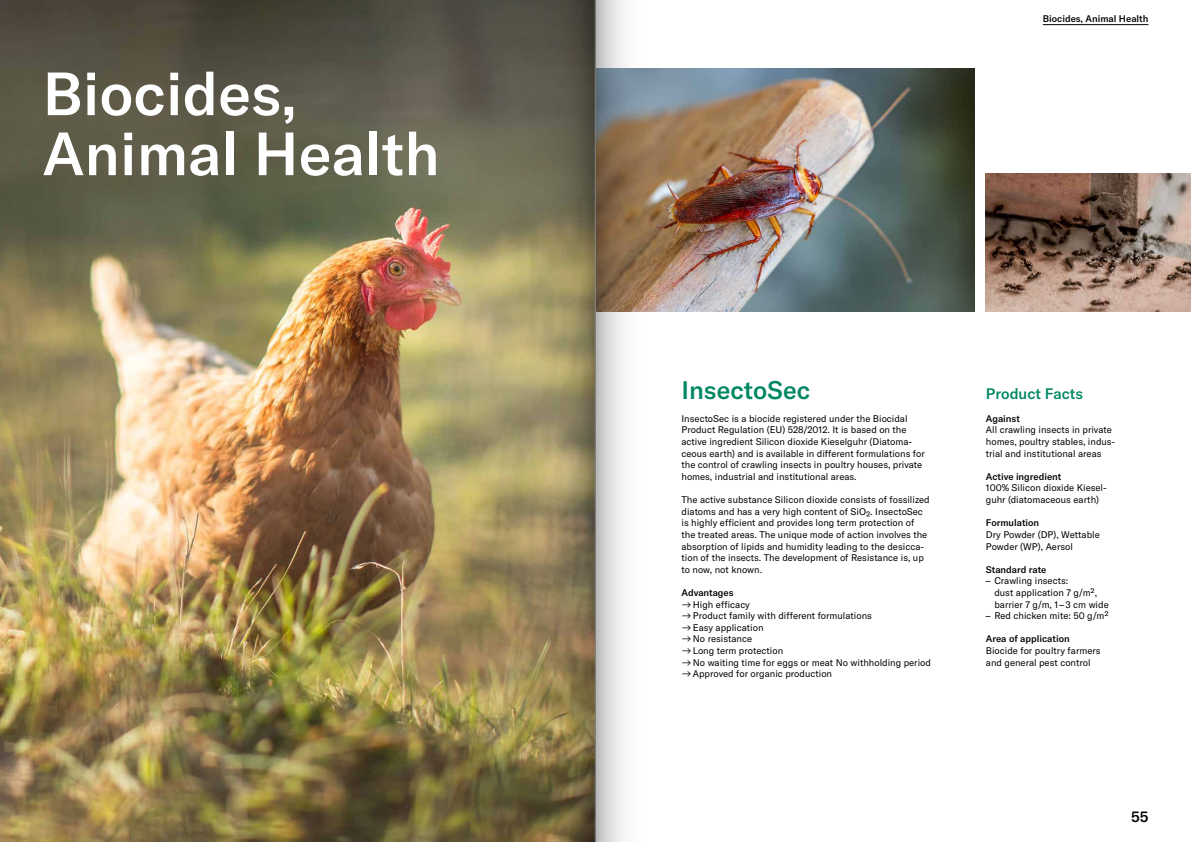
<style>
.page{position:relative;width:1191px;height:842px;background:#fff}
.page>*{position:absolute;margin:0;border:0;box-sizing:border-box;transform-origin:0 0}
.Rubrik_h1{font:500 60px/60px "GT America LCG";color:#fff}
.t1{font:500 25px "GT America LCG";color:#008764}
.t2{font:500 15px "GT America LCG";color:#008764}
.t3{font:500 15px "GT America LCG";color:#000}
.Text{font:9.5px/11.6px "GT America LCG";color:#000}
.h3_First{font:500 9.5px "GT America LCG";color:#000}
</style>
<div class="page">
<hr style="left:1042px;top:24px;width:106px;height:1px;background:#000">
<img style="left:986px;top:174px;width:205px;height:138px">
<img style="left:670px;top:68px;width:304px;height:244px">
<img style="left:0;top:0;width:520px;height:842px">
<svg style="left:596px;top:0;width:74px;height:842px"></svg>
<svg style="left:520px;top:0;width:75px;height:842px;background:#887c57"></svg>
<hr style="left:595px;top:0;width:1px;height:842px;background:#878988">
<p class="Rubrik_h1" style="left:43px;top:60px;width:399px">Biocides,<br>Animal Health</p>
<p class="h3_First" style="left:1042px;top:11px;width:107px">Biocides, Animal Health</p>
<p class="t1" style="left:681px;top:371px;width:130px">InsectoSec</p>
<p class="Text" style="left:681px;top:412px;width:245px">InsectoSec is a biocide registered under the Biocidal Product Regulation (EU) 528/2012. It is based on the active ingredient Silicon dioxide Kieselguhr (Diatoma&shy;ceous earth) and is available in different formulations for the control of crawling insects in poultry houses, private homes, industrial and institutional areas.</p>
<p class="Text" style="left:681px;top:493px;width:250px">The active substance Silicon dioxide consists of fossilized diatoms and has a very high content of SiO₂. InsectoSec is highly efficient and provides long term protection of the treated areas. The unique mode of action involves the absorption of lipids and humidity leading to the desicca&shy;tion of the insects. The development of Resistance is, up to now, not known.</p>
<p class="h3_First" style="left:681px;top:585px;width:54px">Advantages</p>
<p class="Text" style="left:681px;top:598px;width:70px">→High efficacy</p>
<p class="Text" style="left:681px;top:609px;width:192px">→Product family with different formulations</p>
<p class="Text" style="left:681px;top:621px;width:84px">→Easy application</p>
<p class="Text" style="left:681px;top:632px;width:72px">→No resistance</p>
<p class="Text" style="left:681px;top:644px;width:103px">→Long term protection</p>
<p class="Text" style="left:681px;top:656px;width:251px">→No waiting time for eggs or meat No withholding period</p>
<p class="Text" style="left:681px;top:667px;width:152px">→Approved for organic production</p>
<p class="t2" style="left:986px;top:382px;width:99px">Product Facts</p>
<p class="h3_First" style="left:986px;top:411px;width:36px">Against</p>
<p class="Text" style="left:986px;top:424px;width:131px">All crawling insects in private homes, poultry stables, indus&shy;trial and institutional areas</p>
<p class="h3_First" style="left:986px;top:469px;width:77px">Active ingredient</p>
<p class="Text" style="left:986px;top:482px;width:122px">100% Silicon dioxide Kiesel&shy;guhr (diatomaceous earth)</p>
<p class="h3_First" style="left:986px;top:516px;width:55px">Formulation</p>
<p class="Text" style="left:986px;top:528px;width:115px">Dry Powder (DP), Wettable<br>Powder (WP), Aersol</p>
<p class="h3_First" style="left:986px;top:562px;width:62px">Standard rate</p>
<p class="Text" style="left:994px;top:574px;width:116px;text-indent:-9px">– Crawling insects:<br>dust application 7 g/m², barrier 7 g/m, 1 – 3 cm wide</p>
<p class="Text" style="left:986px;top:609px;width:124px">– Red chicken mite: 50 g/m²</p>
<p class="h3_First" style="left:986px;top:632px;width:85px">Area of application</p>
<p class="Text" style="left:986px;top:644px;width:116px">Biocide for poultry farmers and general pest control</p>
<h3 class="t3" style="left:1131px;top:806px;width:19px">55</h3>
</div>
